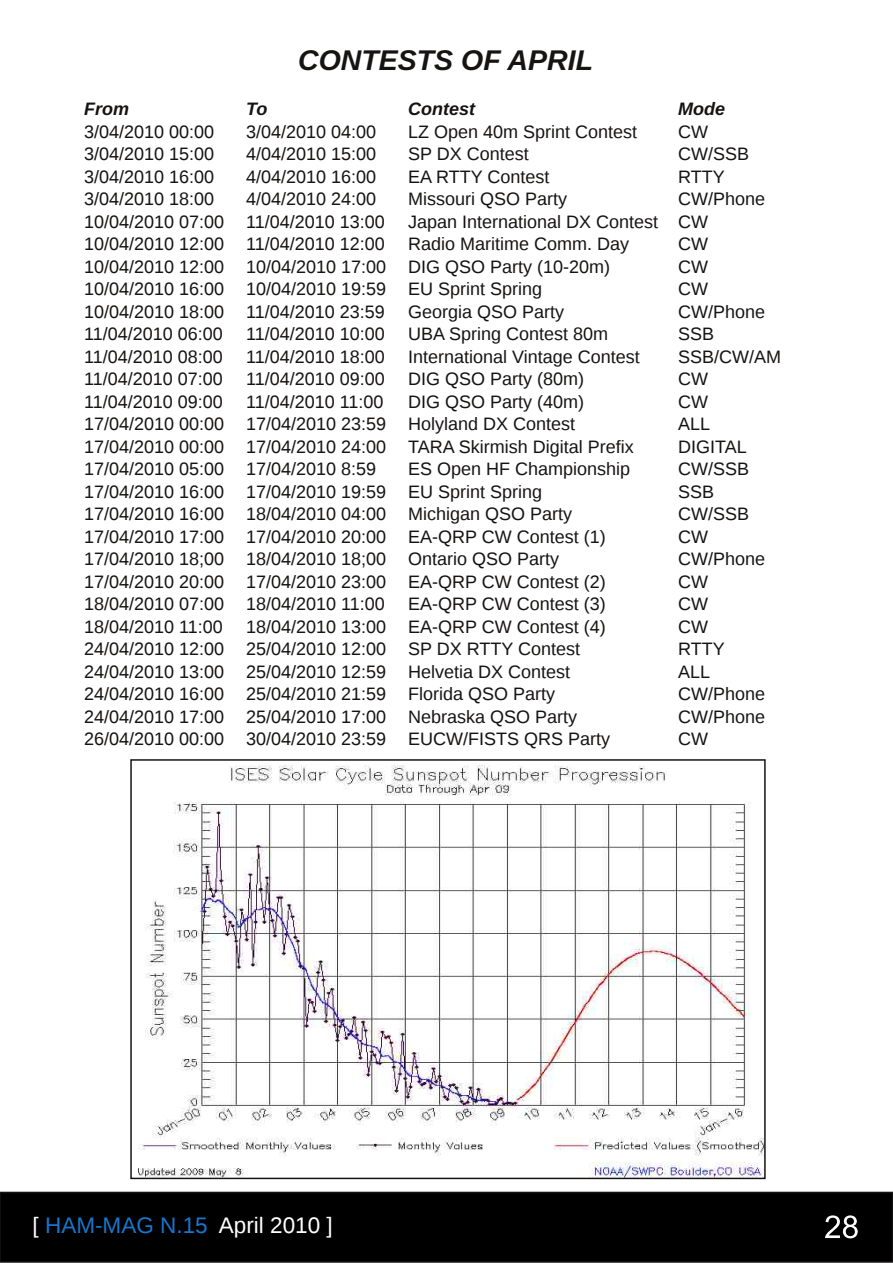
<style>
.page{position:relative;width:893px;height:1263px;background:#fff}
.page>*{position:absolute;margin:0;border:0;box-sizing:border-box;transform-origin:0 0}
.t1{font:italic 700 28.5px "Liberation Sans";color:#161413}
.t2{font:22.5px "Liberation Sans";color:#fff}
.t3{font:18px "Liberation Sans";color:#161413}
.t4{font:italic 700 18px "Liberation Sans";color:#161413}
.s1{color:#1775cd}
</style>
<div class="page">
<div style="left:0;top:1192px;width:892px;height:70px;background:#000"></div>
<div style="left:0;top:1192px;width:893px;height:71px;border:2px solid #161413"></div>
<svg style="left:825px;top:1215px;width:33px;height:23px"></svg>
<img style="left:138px;top:765px;width:625px;height:411px">
<div style="left:130px;top:759px;width:636px;height:420px;border:2px solid #161413"></div>
<h1 class="t1" style="left:298px;top:44px;width:297px">CONTESTS OF APRIL</h1>
<p class="t4" style="left:84px;top:99px;width:46px">From</p>
<p class="t4" style="left:246px;top:99px;width:23px">To</p>
<p class="t4" style="left:408px;top:99px;width:68px">Contest</p>
<p class="t4" style="left:678px;top:99px;width:48px">Mode</p>
<p class="t3" style="left:84px;top:121px;width:132px">3/04/2010 00:00</p>
<p class="t3" style="left:246px;top:121px;width:132px">3/04/2010 04:00</p>
<p class="t3" style="left:408px;top:121px;width:231px">LZ Open 40m Sprint Contest</p>
<p class="t3" style="left:678px;top:121px;width:31px">CW</p>
<p class="t3" style="left:84px;top:144px;width:132px">3/04/2010 15:00</p>
<p class="t3" style="left:246px;top:144px;width:132px">4/04/2010 15:00</p>
<p class="t3" style="left:408px;top:144px;width:122px">SP DX Contest</p>
<p class="t3" style="left:678px;top:144px;width:72px">CW/SSB</p>
<p class="t3" style="left:84px;top:166px;width:132px">3/04/2010 16:00</p>
<p class="t3" style="left:246px;top:166px;width:132px">4/04/2010 16:00</p>
<p class="t3" style="left:408px;top:166px;width:143px">EA RTTY Contest</p>
<p class="t3" style="left:678px;top:166px;width:48px">RTTY</p>
<p class="t3" style="left:84px;top:189px;width:132px">3/04/2010 18:00</p>
<p class="t3" style="left:246px;top:189px;width:132px">4/04/2010 24:00</p>
<p class="t3" style="left:408px;top:189px;width:161px">Missouri QSO Party</p>
<p class="t3" style="left:678px;top:189px;width:89px">CW/Phone</p>
<p class="t3" style="left:84px;top:211px;width:302px">10/04/2010 07:00 11/04/2010 13:00</p>
<p class="t3" style="left:408px;top:211px;width:301px">Japan International DX Contest CW</p>
<p class="t3" style="left:84px;top:234px;width:302px">10/04/2010 12:00 11/04/2010 12:00</p>
<p class="t3" style="left:408px;top:234px;width:223px">Radio Maritime Comm. Day</p>
<p class="t3" style="left:678px;top:234px;width:31px">CW</p>
<p class="t3" style="left:84px;top:256px;width:528px">10/04/2010 12:00 10/04/2010 17:00 DIG QSO Party (10-20m)</p>
<p class="t3" style="left:678px;top:256px;width:31px">CW</p>
<p class="t3" style="left:84px;top:279px;width:460px">10/04/2010 16:00 10/04/2010 19:59 EU Sprint Spring</p>
<p class="t3" style="left:678px;top:279px;width:31px">CW</p>
<p class="t3" style="left:84px;top:301px;width:302px">10/04/2010 18:00 11/04/2010 23:59</p>
<p class="t3" style="left:408px;top:301px;width:158px">Georgia QSO Party</p>
<p class="t3" style="left:678px;top:301px;width:89px">CW/Phone</p>
<p class="t3" style="left:84px;top:324px;width:140px">11/04/2010 06:00</p>
<p class="t3" style="left:246px;top:324px;width:140px">11/04/2010 10:00</p>
<p class="t3" style="left:408px;top:324px;width:202px">UBA Spring Contest 80m</p>
<p class="t3" style="left:678px;top:324px;width:37px">SSB</p>
<p class="t3" style="left:84px;top:346px;width:140px">11/04/2010 08:00</p>
<p class="t3" style="left:246px;top:346px;width:140px">11/04/2010 18:00</p>
<p class="t3" style="left:408px;top:346px;width:233px">International Vintage Contest</p>
<p class="t3" style="left:678px;top:346px;width:105px">SSB/CW/AM</p>
<p class="t3" style="left:84px;top:369px;width:140px">11/04/2010 07:00</p>
<p class="t3" style="left:246px;top:369px;width:140px">11/04/2010 09:00</p>
<p class="t3" style="left:408px;top:369px;width:178px">DIG QSO Party (80m)</p>
<p class="t3" style="left:678px;top:369px;width:31px">CW</p>
<p class="t3" style="left:84px;top:391px;width:140px">11/04/2010 09:00</p>
<p class="t3" style="left:246px;top:391px;width:139px">11/04/2010 11:00</p>
<p class="t3" style="left:408px;top:391px;width:178px">DIG QSO Party (40m)</p>
<p class="t3" style="left:678px;top:391px;width:31px">CW</p>
<p class="t3" style="left:84px;top:414px;width:493px">17/04/2010 00:00 17/04/2010 23:59 Holyland DX Contest</p>
<p class="t3" style="left:678px;top:414px;width:34px">ALL</p>
<p class="t3" style="left:84px;top:436px;width:551px">17/04/2010 00:00 17/04/2010 24:00 TARA Skirmish Digital Prefix</p>
<p class="t3" style="left:678px;top:436px;width:70px">DIGITAL</p>
<p class="t3" style="left:84px;top:459px;width:294px">17/04/2010 05:00 17/04/2010 8:59</p>
<p class="t3" style="left:408px;top:459px;width:224px">ES Open HF Championship</p>
<p class="t3" style="left:678px;top:459px;width:72px">CW/SSB</p>
<p class="t3" style="left:84px;top:481px;width:460px">17/04/2010 16:00 17/04/2010 19:59 EU Sprint Spring</p>
<p class="t3" style="left:678px;top:481px;width:37px">SSB</p>
<p class="t3" style="left:84px;top:504px;width:490px">17/04/2010 16:00 18/04/2010 04:00 Michigan QSO Party</p>
<p class="t3" style="left:678px;top:504px;width:72px">CW/SSB</p>
<p class="t3" style="left:84px;top:526px;width:523px">17/04/2010 17:00 17/04/2010 20:00 EA-QRP CW Contest (1)</p>
<p class="t3" style="left:678px;top:526px;width:31px">CW</p>
<p class="t3" style="left:84px;top:549px;width:477px">17/04/2010 18;00 18/04/2010 18;00 Ontario QSO Party</p>
<p class="t3" style="left:678px;top:549px;width:89px">CW/Phone</p>
<p class="t3" style="left:84px;top:571px;width:523px">17/04/2010 20:00 17/04/2010 23:00 EA-QRP CW Contest (2)</p>
<p class="t3" style="left:678px;top:571px;width:31px">CW</p>
<p class="t3" style="left:84px;top:594px;width:302px">18/04/2010 07:00 18/04/2010 11:00</p>
<p class="t3" style="left:408px;top:594px;width:199px">EA-QRP CW Contest (3)</p>
<p class="t3" style="left:678px;top:594px;width:31px">CW</p>
<p class="t3" style="left:84px;top:616px;width:140px">18/04/2010 11:00</p>
<p class="t3" style="left:246px;top:616px;width:361px">18/04/2010 13:00 EA-QRP CW Contest (4)</p>
<p class="t3" style="left:678px;top:616px;width:31px">CW</p>
<p class="t3" style="left:84px;top:639px;width:498px">24/04/2010 12:00 25/04/2010 12:00 SP DX RTTY Contest</p>
<p class="t3" style="left:678px;top:639px;width:48px">RTTY</p>
<p class="t3" style="left:84px;top:661px;width:488px">24/04/2010 13:00 25/04/2010 12:59 Helvetia DX Contest</p>
<p class="t3" style="left:678px;top:661px;width:34px">ALL</p>
<p class="t3" style="left:84px;top:684px;width:473px">24/04/2010 16:00 25/04/2010 21:59 Florida QSO Party</p>
<p class="t3" style="left:678px;top:684px;width:89px">CW/Phone</p>
<p class="t3" style="left:84px;top:706px;width:495px">24/04/2010 17:00 25/04/2010 17:00 Nebraska QSO Party</p>
<p class="t3" style="left:678px;top:706px;width:89px">CW/Phone</p>
<p class="t3" style="left:84px;top:729px;width:528px">26/04/2010 00:00 30/04/2010 23:59 EUCW/FISTS QRS Party</p>
<p class="t3" style="left:678px;top:729px;width:31px">CW</p>
<p class="t2" style="left:33px;top:1212px;width:302px">[ <span class="s1">HAM-MAG N.15</span> April 2010 ]</p>
</div>
